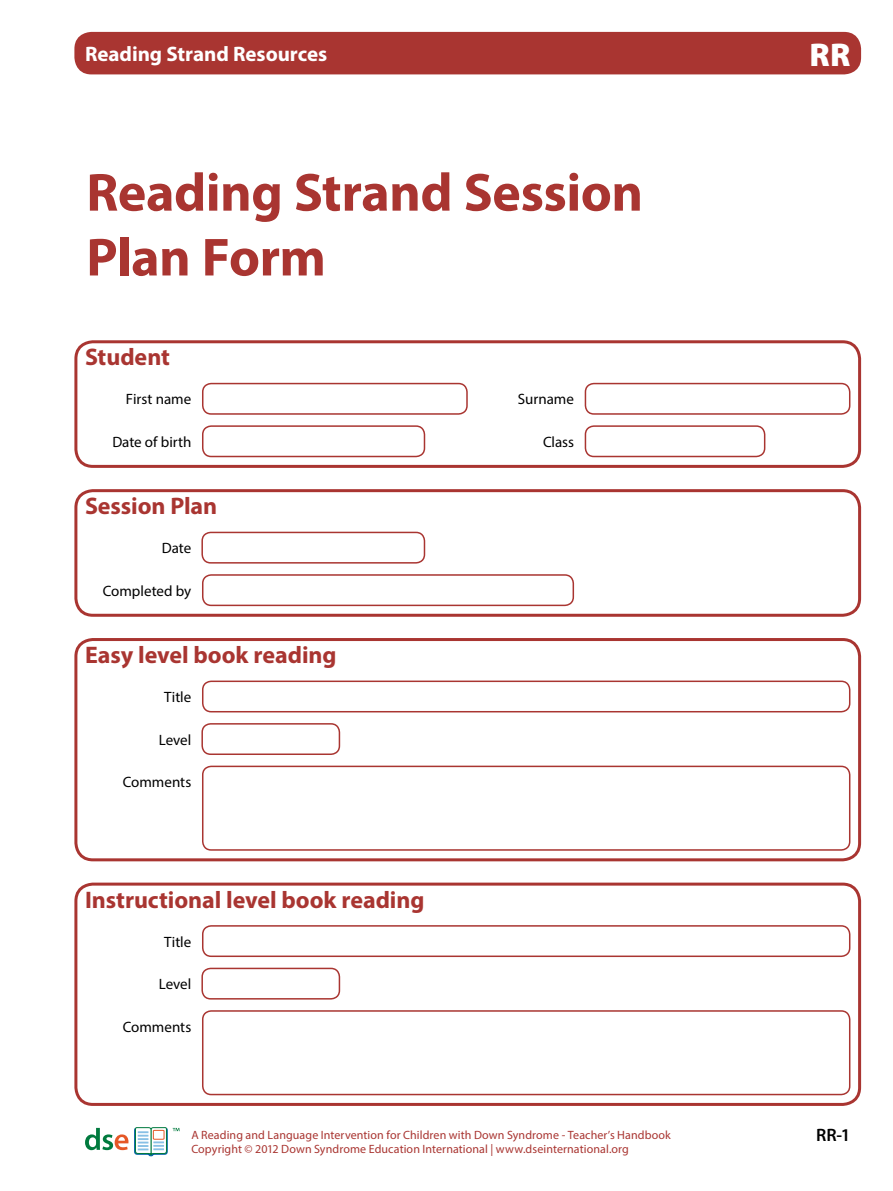
<style>
.page{position:relative;width:893px;height:1191px;background:#fff}
.page>*{position:absolute;margin:0;border:0;box-sizing:border-box;transform-origin:0 0}
.section-title{font:700 54px/64.8px "Myriad Pro";letter-spacing:-.01em;color:#a93531}
.t1{font:900 33px "Myriad Pro";color:#fff}
.heading-3{font:700 24px "Myriad Pro";letter-spacing:-.005em;color:#a93531}
.t2{font:700 21px "Myriad Pro";letter-spacing:-.005em;color:#fff}
.page-number-l{font:600 18px "Myriad Pro";color:#000}
.form-field-label{font:15px "Myriad Pro";color:#000}
.t3{font:12px "Myriad Pro";letter-spacing:.005em;color:#a93531}
</style>
<div class="page">
<svg style="left:85px;top:1127px;width:43px;height:23px"></svg>
<svg style="left:134px;top:1127px;width:46px;height:29px"></svg>
<div style="left:74px;top:32px;width:787px;height:42px;background:#a93531;border-radius:17px"></div>
<div style="left:74px;top:340px;width:787px;height:128px;border:3px solid #a93531;border-radius:17px"></div>
<div style="left:202px;top:383px;width:266px;height:32px;border:2px solid #a93531;border-radius:9px"></div>
<div style="left:585px;top:383px;width:265px;height:32px;border:2px solid #a93531;border-radius:9px"></div>
<div style="left:202px;top:425px;width:223px;height:32px;border:2px solid #a93531;border-radius:9px"></div>
<div style="left:74px;top:489px;width:787px;height:128px;border:3px solid #a93531;border-radius:17px"></div>
<div style="left:201px;top:531px;width:224px;height:32px;border:2px solid #a93531;border-radius:9px"></div>
<div style="left:202px;top:574px;width:372px;height:32px;border:2px solid #a93531;border-radius:9px"></div>
<div style="left:74px;top:638px;width:787px;height:223px;border:3px solid #a93531;border-radius:17px"></div>
<div style="left:585px;top:425px;width:180px;height:32px;border:2px solid #a93531;border-radius:9px"></div>
<div style="left:202px;top:680px;width:648px;height:32px;border:2px solid #a93531;border-radius:9px"></div>
<div style="left:201px;top:723px;width:139px;height:32px;border:2px solid #a93531;border-radius:9px"></div>
<div style="left:202px;top:765px;width:648px;height:85px;border:2px solid #a93531;border-radius:9px"></div>
<div style="left:74px;top:882px;width:787px;height:224px;border:3px solid #a93531;border-radius:17px"></div>
<div style="left:202px;top:925px;width:648px;height:32px;border:2px solid #a93531;border-radius:9px"></div>
<div style="left:201px;top:967px;width:139px;height:32px;border:2px solid #a93531;border-radius:9px"></div>
<div style="left:202px;top:1010px;width:648px;height:85px;border:2px solid #a93531;border-radius:9px"></div>
<h3 class="t2" style="left:85px;top:40px;width:244px">Reading Strand Resources</h3>
<h2 class="t1" style="left:810px;top:36px;width:42px">RR</h2>
<p class="section-title" style="left:86px;top:158px;width:558px">Reading Strand Session<br>Plan Form</p>
<p class="heading-3" style="left:85px;top:341px;width:86px">Student</p>
<p class="form-field-label" style="left:126px;top:390px;width:67px">First name</p>
<p class="form-field-label" style="left:518px;top:390px;width:58px">Surname</p>
<p class="form-field-label" style="left:112px;top:432px;width:81px">Date of birth</p>
<p class="heading-3" style="left:85px;top:490px;width:134px">Session Plan</p>
<p class="form-field-label" style="left:162px;top:539px;width:31px">Date</p>
<p class="form-field-label" style="left:103px;top:581px;width:90px">Completed by</p>
<p class="heading-3" style="left:85px;top:639px;width:253px">Easy level book reading</p>
<p class="form-field-label" style="left:164px;top:688px;width:29px">Title</p>
<p class="form-field-label" style="left:159px;top:730px;width:34px">Level</p>
<p class="form-field-label" style="left:123px;top:773px;width:70px">Comments</p>
<p class="heading-3" style="left:85px;top:883px;width:341px">Instructional level book reading</p>
<p class="form-field-label" style="left:164px;top:932px;width:29px">Title</p>
<p class="form-field-label" style="left:159px;top:975px;width:34px">Level</p>
<p class="form-field-label" style="left:123px;top:1017px;width:70px">Comments</p>
<p class="form-field-label" style="left:543px;top:432px;width:33px">Class</p>
<p class="t3" style="left:191px;top:1127px;width:481px">A Reading and Language Intervention for Children with Down Syndrome - Teacher’s Handbook</p>
<p class="page-number-l" style="left:816px;top:1123px;width:36px">RR-1</p>
<p class="t3" style="left:191px;top:1141px;width:439px">Copyright © 2012 Down Syndrome Education International | www.dseinternational.org</p>
</div>
